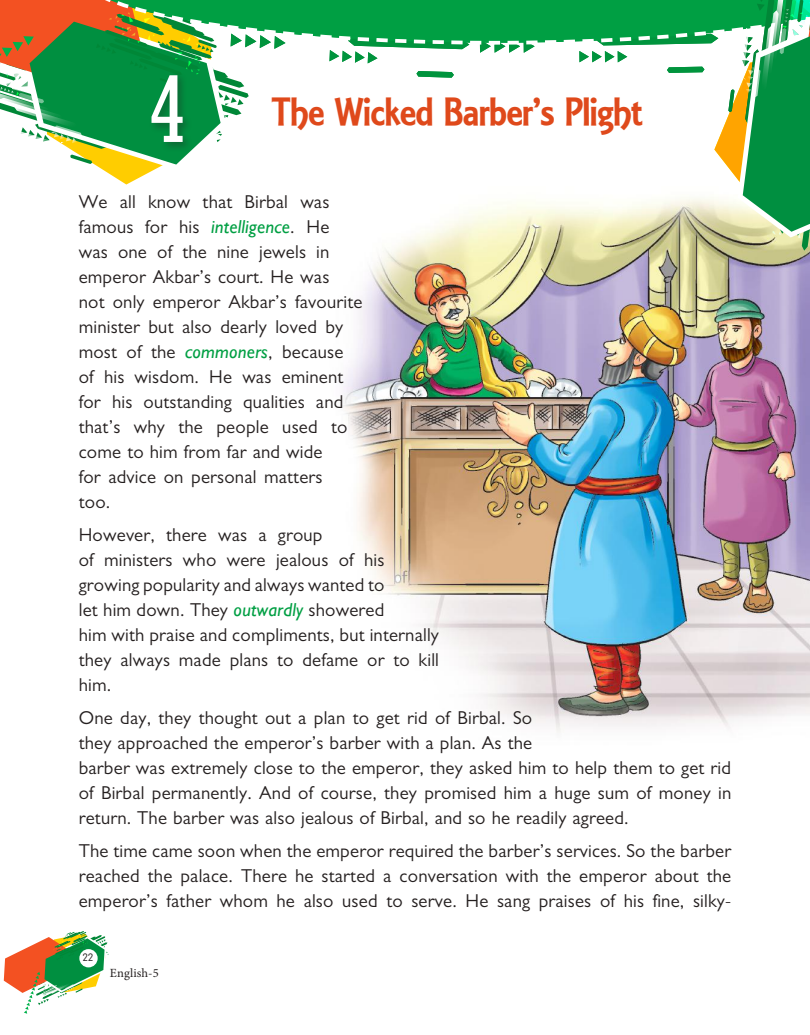
<style>
.page{position:relative;width:810px;height:1035px;background:#fff}
.page>*{position:absolute;margin:0;border:0;box-sizing:border-box;transform-origin:0 0}
.t1{font:500 condensed 100px "Geometric Slab 703 BT";color:#fff}
.t2{font:37.5px "Estelle Black SF";letter-spacing:-.01em;color:#df491b}
.t3{font:18.75px/25px "Gill Sans MT Pro";letter-spacing:.01em;color:#241f1f}
.t4{font:12.5px "Minion Pro";letter-spacing:.01em;color:#241f1f}
.t5{font:10px "B Preplay";color:#241f1f}
.s1{font-family:"Gill Sans";font-style:italic;color:#009f43}
</style>
<div class="page">
<svg style="left:4px;top:931px;width:105px;height:83px"></svg>
<div style="left:79px;top:949px;width:19px;height:18px;background:#fff;border-radius:50%"></div>
<img style="left:342px;top:251px;width:468px;height:482px">
<svg style="left:0;top:0;width:810px;height:251px"></svg>
<h1 class="t1" style="left:149px;top:46px;width:40px">4</h1>
<h2 class="t2" style="left:272px;top:89px;width:372px">The Wicked Barber’s Plight</h2>
<p class="t3" style="left:79px;top:189px;width:285px">We all know that Birbal was famous for his <span class="s1">intelligence</span>. He was one of the nine jewels in emperor Akbar’s court. He was<br>not only emperor Akbar’s favourite minister but also dearly loved by most of the <span class="s1">commoners</span>, because of his wisdom. He was eminent for his outstanding qualities and that’s why the people used to come to him from far and wide<br>for advice on personal matters<br>too.</p>
<p class="t3" style="left:79px;top:522px;width:362px">However, there was a group<br>of ministers who were jealous of his growing popularity and always wanted to<br>let him down. They <span class="s1">outwardly</span> showered<br>him with praise and compliments, but internally they always made plans to defame or to kill him.</p>
<p class="t3" style="left:79px;top:705px;width:654px">One day, they thought out a plan to get rid of Birbal. So<br>they approached the emperor’s barber with a plan. As the<br>barber was extremely close to the emperor, they asked him to help them to get rid of Birbal permanently. And of course, they promised him a huge sum of money in return. The barber was also jealous of Birbal, and so he readily agreed.</p>
<p class="t3" style="left:79px;top:838px;width:654px;text-align:justify">The time came soon when the emperor required the barber’s services. So the barber reached the palace. There he started a conversation with the emperor about the emperor’s father whom he also used to serve. He sang praises of his fine, silky-</p>
<p class="t5" style="left:83px;top:952px;width:12px">22</p>
<p class="t4" style="left:110px;top:965px;width:50px">English-5</p>
</div>
